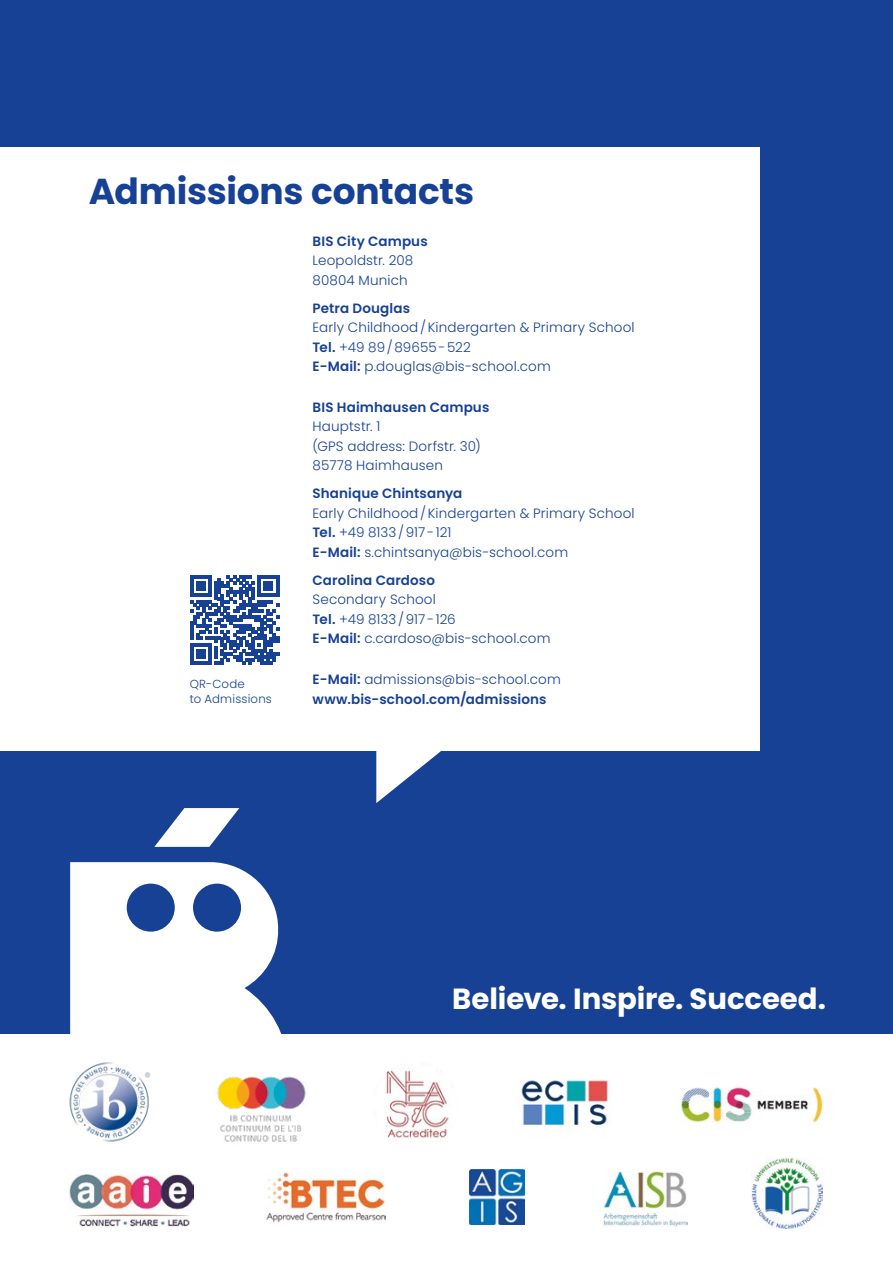
<style>
.page{position:relative;width:893px;height:1263px;background:#fff}
.page>*{position:absolute;margin:0;border:0;box-sizing:border-box;transform-origin:0 0}
.t1{font:700 36px "Poppins";letter-spacing:-.005em;color:#164194}
.t2{font:700 29.1px "Poppins";letter-spacing:-.005em;color:#fff}
.t3{font:300 13.5px/19.5px "Poppins";letter-spacing:.01em;color:#164194}
.t4{font:600 13.5px/19.5px "Poppins";letter-spacing:.01em;color:#164194}
.t5{font:300 11.7px/15px "Poppins";letter-spacing:.02em;color:#164194}
.s1{font-weight:600}
.s2{font-weight:300}
</style>
<div class="page">
<div style="left:0;top:0;width:893px;height:1034px;background:#164194"></div>
<div style="left:0;top:147px;width:759px;height:603px;background:#fff"></div>
<svg style="left:376px;top:750px;width:339px;height:53px"></svg>
<svg style="left:154px;top:808px;width:85px;height:39px"></svg>
<svg style="left:70px;top:862px;width:212px;height:172px;fill:#fff"></svg>
<img style="left:217px;top:1076px;width:89px;height:66px">
<img style="left:372px;top:1061px;width:87px;height:87px;border-radius:43px">
<img style="left:519px;top:1080px;width:90px;height:46px">
<img style="left:680px;top:1087px;width:143px;height:38px">
<img style="left:69px;top:1174px;width:125px;height:52px">
<img style="left:266px;top:1172px;width:120px;height:51px">
<img style="left:470px;top:1169px;width:54px;height:55px">
<img style="left:604px;top:1172px;width:83px;height:54px">
<img style="left:751px;top:1157px;width:72px;height:71px">
<svg style="left:190px;top:575px;width:89px;height:89px"></svg>
<img style="left:69px;top:1062px;width:82px;height:80px">
<h1 class="t1" style="left:89px;top:170px;width:387px">Admissions contacts</h1>
<p class="t4" style="left:313px;top:231px;width:117px">BIS City Campus</p>
<p class="t3" style="left:313px;top:251px;width:102px">Leopoldstr. 208<br>80804 Munich</p>
<p class="t4" style="left:313px;top:298px;width:99px">Petra Douglas</p>
<p class="t3" style="left:313px;top:318px;width:324px">Early Childhood/Kindergarten &amp; Primary School<br><span class="s1">Tel.</span> +49 89/89655-522<br><span class="s1">E-Mail:</span> p.douglas@bis-school.com</p>
<p class="t4" style="left:313px;top:397px;width:178px">BIS Haimhausen Campus</p>
<p class="t3" style="left:313px;top:417px;width:170px">Hauptstr. 1<br>(GPS address: Dorfstr. 30)<br>85778 Haimhausen</p>
<p class="t4" style="left:313px;top:484px;width:151px">Shanique Chintsanya</p>
<p class="t3" style="left:312px;top:503px;width:324px">Early Childhood/Kindergarten &amp; Primary School<br><span class="s1">Tel.</span> +49 8133/917-121<br><span class="s1">E-Mail:</span> s.chintsanya@bis-school.com</p>
<p class="t4" style="left:312px;top:570px;width:124px">Carolina Cardoso</p>
<p class="t3" style="left:312px;top:590px;width:240px">Secondary School<br><span class="s1">Tel.</span> +49 8133/917-126<br><span class="s1">E-Mail:</span> c.cardoso@bis-school.com</p>
<p class="t4" style="left:312px;top:670px;width:250px">E-Mail: <span class="s2">admissions@bis-school.com </span>www.bis-school.com/admissions</p>
<p class="t5" style="left:190px;top:677px;width:84px">QR-Code<br>to Admissions</p>
<h2 class="t2" style="left:452px;top:982px;width:375px">Believe. Inspire. Succeed.</h2>
</div>
